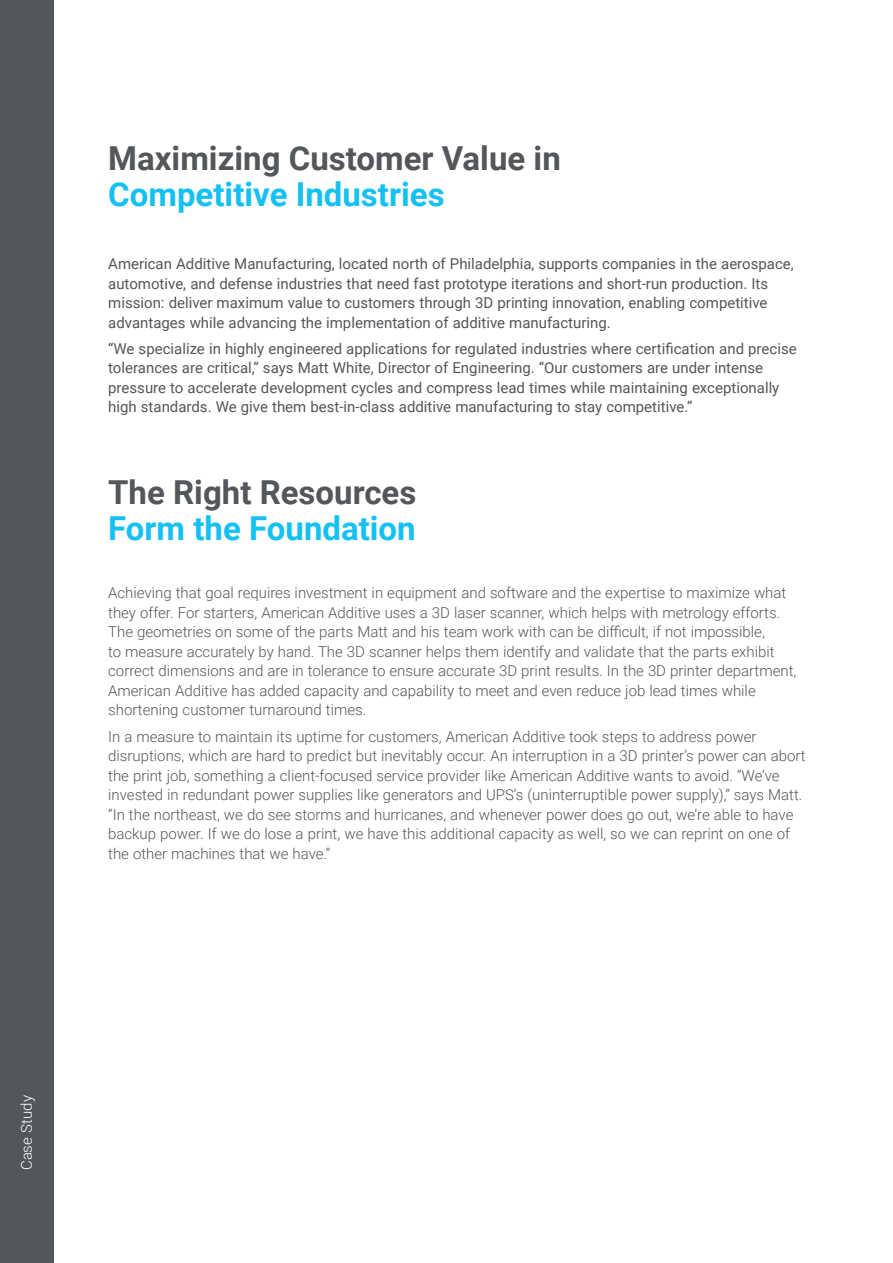
<style>
.page{position:relative;width:893px;height:1263px;background:#fff}
.page>*{position:absolute;margin:0;border:0;box-sizing:border-box;transform-origin:0 0}
.Page_Title{font:700 33px/36px "Roboto";color:#53565a}
.Page_Title-2{font:700 33px "Roboto";color:#15c0f2}
.Para{font:300 15px/19.5px "Roboto";color:#53565a}
.Para-2{font:15px/19.5px "Roboto";color:#53565a}
.t1{font:300 15px "Roboto";letter-spacing:.005em;color:#fff}
.s1{color:#15c0f2}
</style>
<div class="page">
<div style="left:0;top:0;width:54px;height:1263px;background:#53565a"></div>
<p class="Page_Title" style="left:108px;top:139px;width:454px">Maximizing Customer Value in<br><span class="s1">Competitive Industries</span></p>
<p class="Para-2" style="left:108px;top:253px;width:687px">American Additive Manufacturing, located north of Philadelphia, supports companies in the aerospace, automotive, and defense industries that need fast prototype iterations and short-run production. Its mission: deliver maximum value to customers through 3D printing innovation, enabling competitive advantages while advancing the implementation of additive manufacturing.</p>
<p class="Para-2" style="left:108px;top:338px;width:690px">“We specialize in highly engineered applications for regulated industries where certification and precise tolerances are critical,” says Matt White, Director of Engineering. “Our customers are under intense pressure to accelerate development cycles and compress lead times while maintaining exceptionally high standards. We give them best-in-class additive manufacturing to stay competitive.”</p>
<p class="Page_Title" style="left:108px;top:473px;width:310px">The Right Resources</p>
<p class="Page_Title-2" style="left:108px;top:505px;width:309px">Form the Foundation</p>
<p class="Para" style="left:108px;top:583px;width:690px">Achieving that goal requires investment in equipment and software and the expertise to maximize what they offer. For starters, American Additive uses a 3D laser scanner, which helps with metrology efforts.<br>The geometries on some of the parts Matt and his team work with can be difficult, if not impossible,<br>to measure accurately by hand. The 3D scanner helps them identify and validate that the parts exhibit correct dimensions and are in tolerance to ensure accurate 3D print results. In the 3D printer department, American Additive has added capacity and capability to meet and even reduce job lead times while shortening customer turnaround times.</p>
<p class="Para" style="left:108px;top:726px;width:699px">In a measure to maintain its uptime for customers, American Additive took steps to address power disruptions, which are hard to predict but inevitably occur. An interruption in a 3D printer’s power can abort the print job, something a client-focused service provider like American Additive wants to avoid. “We’ve invested in redundant power supplies like generators and UPS’s (uninterruptible power supply),” says Matt. “In the northeast, we do see storms and hurricanes, and whenever power does go out, we’re able to have backup power. If we do lose a print, we have this additional capacity as well, so we can reprint on one of the other machines that we have.”</p>
<p class="t1" style="left:16px;top:1170px;width:77px;rotate:-90deg">Case Study</p>
</div>
